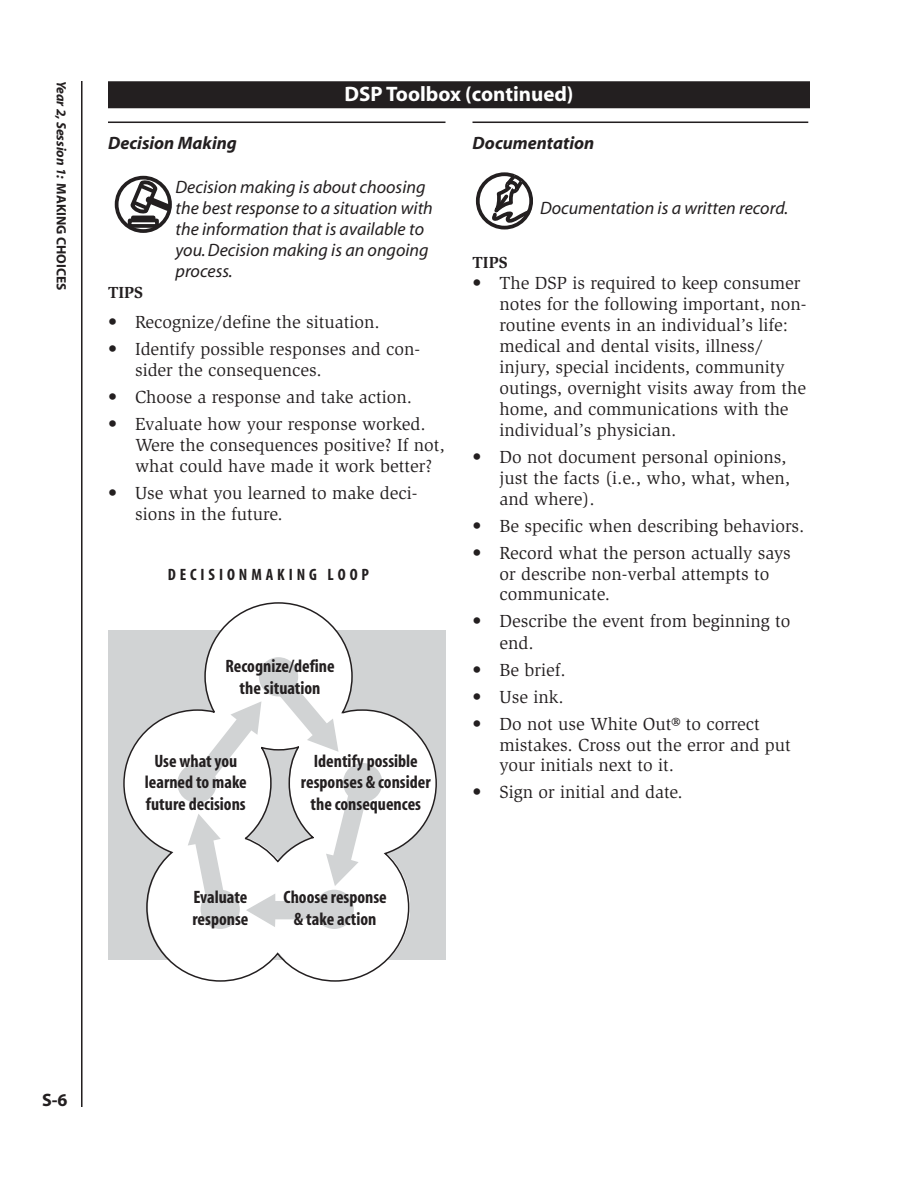
<style>
.page{position:relative;width:918px;height:1188px;background:#fff}
.page>*{position:absolute;margin:0;border:0;box-sizing:border-box;transform-origin:0 0}
.t1{font:700 21px "Myriad";color:#fff}
.t2{font:18px/21px "Slimbach";color:#231f20}
.t3{font:italic 18px/21px "Myriad";color:#231f20}
.t4{font:700 condensed 18px/21.8px "Myriad";color:#231f20;text-align:center}
.t5{font:italic 700 18px "Myriad";color:#231f20}
.t6{font:700 18px "Myriad";color:#231f20}
.t7{font:700 condensed 16.5px "Myriad";letter-spacing:.24em;color:#231f20}
.t8{font:700 16.5px "Slimbach";color:#231f20}
.t9{font:italic 700 13.5px "Myriad";color:#231f20}
.s1{font-style:normal}
</style>
<div class="page">
<hr style="left:81px;top:81px;width:2px;height:1026px;background:#231f20">
<div style="left:108px;top:631px;width:338px;height:329px;background:#d1d3d4"></div>
<svg style="left:123px;top:602px;width:314px;height:380px"></svg>
<div style="left:259px;top:657px;width:39px;height:39px;background:#d1d3d4;border-radius:50%"></div>
<div style="left:343px;top:763px;width:39px;height:39px;background:#d1d3d4;border-radius:50%"></div>
<div style="left:315px;top:890px;width:39px;height:39px;background:#d1d3d4;border-radius:50%"></div>
<div style="left:201px;top:890px;width:39px;height:39px;background:#d1d3d4;border-radius:50%"></div>
<div style="left:177px;top:764px;width:40px;height:39px;background:#d1d3d4;border-radius:50%"></div>
<svg style="left:188px;top:681px;width:178px;height:246px"></svg>
<hr style="left:108px;top:122px;width:338px;height:1px;background:#231f20">
<svg style="left:117px;top:178px;width:53px;height:53px"></svg>
<div style="left:115px;top:176px;width:57px;height:57px;border:4px solid #231f20;border-radius:50%"></div>
<svg style="left:128px;top:180px;width:44px;height:36px"></svg>
<div style="left:131px;top:216px;width:24px;height:7px;border:4px solid #231f20"></div>
<div style="left:128px;top:219px;width:31px;height:9px;border:4px solid #231f20"></div>
<hr style="left:472px;top:122px;width:336px;height:1px;background:#231f20">
<svg style="left:475px;top:172px;width:58px;height:58px"></svg>
<div style="left:108px;top:81px;width:702px;height:27px;background:#231f20"></div>
<p class="t9" style="left:66px;top:81px;width:211px;rotate:90deg">Year 2, Session 1: <span class="s1">MAKING CHOICES</span></p>
<p class="t1" style="left:345px;top:86px;width:231px">DSP Toolbox (continued)</p>
<p class="t5" style="left:108px;top:136px;width:130px">Decision Making</p>
<p class="t3" style="left:176px;top:177px;width:259px">Decision making is about choosing the best response to a situation with the information that is available to you. Decision making is an ongoing process.</p>
<p class="t8" style="left:108px;top:286px;width:37px">TIPS</p>
<p class="t2" style="left:108px;top:312px;width:273px">• Recognize/define the situation.</p>
<p class="t2" style="left:135px;top:339px;width:287px;text-indent:-27px">• Identify possible responses and con&shy;sider the consequences.</p>
<p class="t2" style="left:108px;top:387px;width:306px">• Choose a response and take action.</p>
<p class="t2" style="left:135px;top:414px;width:311px;text-indent:-27px">• Evaluate how your response worked.<br>Were the consequences positive? If not, what could have made it work better?</p>
<p class="t2" style="left:135px;top:483px;width:284px;text-indent:-27px">• Use what you learned to make deci&shy;sions in the future.</p>
<p class="t7" style="left:168px;top:568px;width:203px">DECISIONMAKING LOOP</p>
<p class="t4" style="left:225px;top:657px;width:111px">Recognize/define the situation</p>
<p class="t4" style="left:145px;top:752px;width:103px">Use what you learned to make future decisions</p>
<p class="t4" style="left:301px;top:752px;width:131px">Identify possible responses &amp; consider the consequences</p>
<p class="t5" style="left:472px;top:136px;width:123px">Documentation</p>
<p class="t3" style="left:540px;top:199px;width:250px">Documentation is a written record.</p>
<p class="t8" style="left:472px;top:256px;width:37px">TIPS</p>
<p class="t2" style="left:500px;top:273px;width:309px;text-indent:-27px">• The DSP is required to keep consumer notes for the following important, non&shy;routine events in an individual’s life: medical and dental visits, illness/ injury, special incidents, community outings, overnight visits away from the home, and communications with the individual’s physician.</p>
<p class="t2" style="left:500px;top:447px;width:292px;text-indent:-27px">• Do not document personal opinions, just the facts (i.e., who, what, when, and where).</p>
<p class="t2" style="left:472px;top:516px;width:333px">• Be specific when describing behaviors.</p>
<p class="t2" style="left:500px;top:543px;width:293px;text-indent:-27px">• Record what the person actually says or describe non-verbal attempts to communicate.</p>
<p class="t2" style="left:500px;top:612px;width:293px;text-indent:-27px">• Describe the event from beginning to end.</p>
<p class="t2" style="left:472px;top:660px;width:95px">• Be brief.</p>
<p class="t2" style="left:472px;top:687px;width:93px">• Use ink.</p>
<p class="t2" style="left:500px;top:714px;width:293px;text-indent:-27px">• Do not use White Out® to correct mistakes. Cross out the error and put your initials next to it.</p>
<p class="t2" style="left:472px;top:783px;width:212px">• Sign or initial and date.</p>
<p class="t4" style="left:192px;top:888px;width:58px;text-align:left">Evaluate response</p>
<p class="t4" style="left:284px;top:888px;width:105px">Choose response &amp; take action</p>
<p class="t6" style="left:42px;top:1093px;width:27px">S-6</p>
</div>
